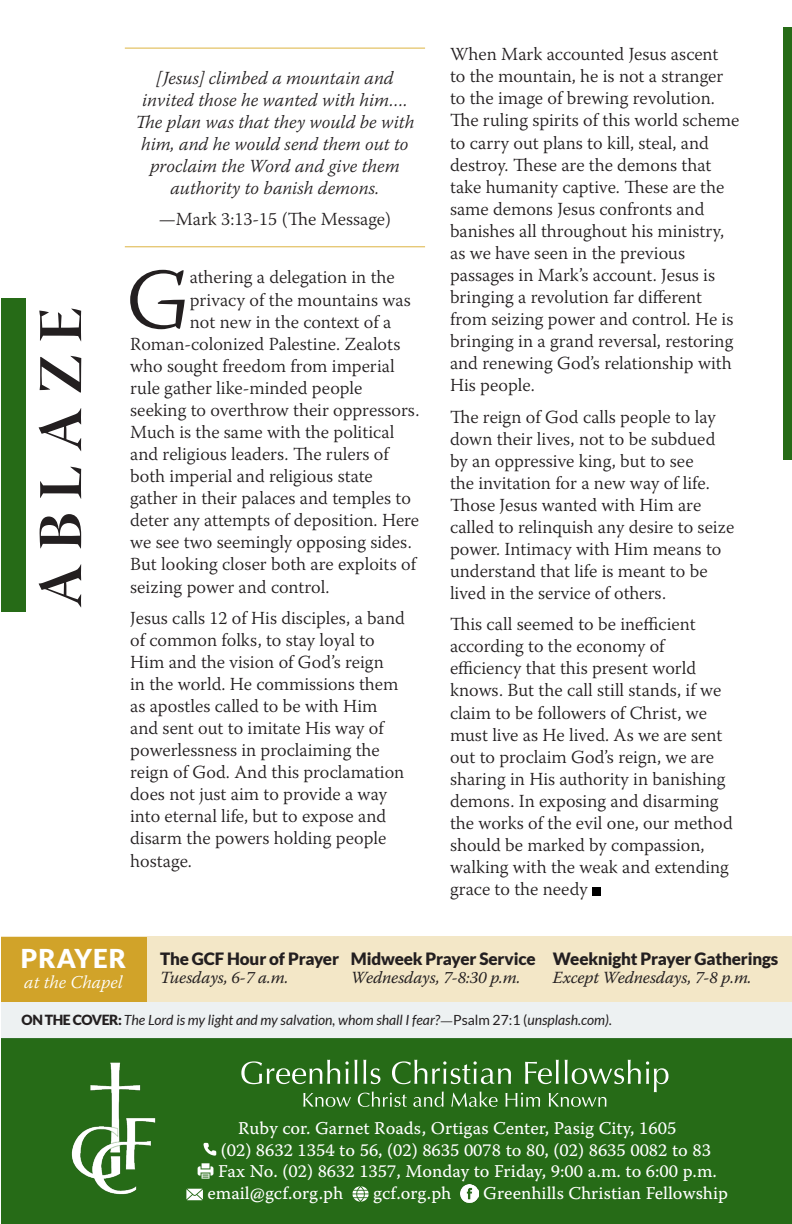
<style>
.page{position:relative;width:792px;height:1224px;background:#fff}
.page>*{position:absolute;margin:0;border:0;box-sizing:border-box;transform-origin:0 0}
.t1{font:300 85.4px "Warnock Pro";color:#231f20}
.t2{font:62px "Warnock Pro Bold Disp";letter-spacing:.215em;color:#231f20}
.t3{font:900 26px "Lato";letter-spacing:.04em;color:#fff}
.t4{font:300 18.4px/22px "Warnock Pro";color:#231f20}
.t5{font:italic 300 18.4px/22px "Warnock Pro";color:#231f20;text-align:center}
.t6{font:18px "Warnock Pro Capt";color:#fff}
.t7{font:italic 300 18px "Warnock Pro";color:#fff}
.t8{font:900 17px/18px "Lato";letter-spacing:-.01em;color:#231f20}
.t9{font:italic 17px "Warnock Pro";letter-spacing:-.01em;color:#231f20}
.t10{font:italic 14px "Lato";color:#231f20}
.s1{font-family:"Warnock Pro";font-weight:400;font-style:italic}
.s2{font-weight:900;font-style:normal}
.s3{font-family:"Warnock Pro";font-style:normal}
.s4{font-style:normal}
</style>
<div class="page">
<div style="left:1px;top:1038px;width:791px;height:186px;background:#266b17"></div>
<img style="left:71px;top:1062px;width:85px;height:133px">
<svg style="left:241px;top:1060px;width:427px;height:47px"></svg>
<div style="left:1px;top:1002px;width:791px;height:36px;background:#edf1f2"></div>
<div style="left:1px;top:937px;width:791px;height:65px;background:#f3e7c7"></div>
<div style="left:1px;top:937px;width:146px;height:65px;background:#d1a329"></div>
<svg style="left:204px;top:1143px;width:12px;height:13px"></svg>
<svg style="left:198px;top:1163px;width:15px;height:16px"></svg>
<svg style="left:186px;top:1189px;width:17px;height:11px"></svg>
<svg style="left:353px;top:1186px;width:16px;height:16px"></svg>
<img style="left:461px;top:1185px;width:18px;height:18px">
<div style="left:1px;top:298px;width:25px;height:314px;background:#266b17"></div>
<div style="left:592px;top:887px;width:8px;height:8px;background:#000"></div>
<hr style="left:125px;top:48px;width:300px;height:1px;background:#ddb441">
<hr style="left:125px;top:246px;width:300px;height:1px;background:#ddb441">
<div style="left:783px;top:27px;width:9px;height:433px;background:#266b17"></div>
<p class="t2" style="left:23px;top:608px;width:302px;rotate:-90deg">ABLAZE</p>
<p class="t5" style="left:136px;top:67px;width:280px">[Jesus] climbed a mountain and invited those he wanted with him….<br>The plan was that they would be with him, and he would send them out to proclaim the Word and give them authority to banish demons.</p>
<p class="t4" style="left:159px;top:208px;width:234px">—Mark 3:13-15 (The Message)</p>
<p class="t1" style="left:126px;top:248px;width:65px">G</p>
<p class="t4" style="left:190px;top:266px;width:207px">athering a delegation in the</p>
<p class="t4" style="left:190px;top:288px;width:223px">privacy of the mountains was</p>
<p class="t4" style="left:190px;top:310px;width:203px">not new in the context of a</p>
<p class="t4" style="left:130px;top:332px;width:272px">Roman-colonized Palestine. Zealots</p>
<p class="t4" style="left:130px;top:354px;width:266px">who sought freedom from imperial</p>
<p class="t4" style="left:130px;top:377px;width:234px">rule gather like-minded people</p>
<p class="t4" style="left:130px;top:399px;width:291px">seeking to overthrow their oppressors.</p>
<p class="t4" style="left:130px;top:421px;width:266px">Much is the same with the political</p>
<p class="t4" style="left:130px;top:443px;width:260px">and religious leaders. The rulers of</p>
<p class="t4" style="left:130px;top:465px;width:244px">both imperial and religious state</p>
<p class="t4" style="left:130px;top:487px;width:282px">gather in their palaces and temples to</p>
<p class="t4" style="left:130px;top:509px;width:290px">deter any attempts of deposition. Here</p>
<p class="t4" style="left:130px;top:531px;width:283px">we see two seemingly opposing sides.</p>
<p class="t4" style="left:130px;top:553px;width:287px">But looking closer both are exploits of</p>
<p class="t4" style="left:130px;top:575px;width:201px">seizing power and control.</p>
<p class="t4" style="left:130px;top:606px;width:276px">Jesus calls 12 of His disciples, a band of common folks, to stay loyal to<br>Him and the vision of God’s reign<br>in the world. He commissions them as apostles called to be with Him and sent out to imitate His way of powerlessness in proclaiming the reign of God. And this proclamation does not just aim to provide a way into eternal life, but to expose and disarm the powers holding people hostage.</p>
<p class="t4" style="left:450px;top:43px;width:291px">When Mark accounted Jesus ascent<br>to the mountain, he is not a stranger to the image of brewing revolution.<br>The ruling spirits of this world scheme to carry out plans to kill, steal, and destroy. These are the demons that take humanity captive. These are the same demons Jesus confronts and banishes all throughout his ministry, as we have seen in the previous passages in Mark’s account. Jesus is bringing a revolution far different from seizing power and control. He is bringing in a grand reversal, restoring and renewing God’s relationship with His people.</p>
<p class="t4" style="left:450px;top:405px;width:286px">The reign of God calls people to lay down their lives, not to be subdued by an oppressive king, but to see<br>the invitation for a new way of life.<br>Those Jesus wanted with Him are called to relinquish any desire to seize power. Intimacy with Him means to understand that life is meant to be lived in the service of others.</p>
<p class="t4" style="left:450px;top:613px;width:284px">This call seemed to be inefficient according to the economy of efficiency that this present world knows. But the call still stands, if we claim to be followers of Christ, we must live as He lived. As we are sent out to proclaim God’s reign, we are sharing in His authority in banishing demons. In exposing and disarming the works of the evil one, our method should be marked by compassion, walking with the weak and extending grace to the needy</p>
<p class="t3" style="left:21px;top:943px;width:107px">PRAYER</p>
<p class="t7" style="left:24px;top:971px;width:100px">at the Chapel</p>
<p class="t8" style="left:160px;top:950px;width:181px">The GCF Hour of Prayer</p>
<p class="t9" style="left:160px;top:968px;width:130px">Tuesdays, 6-7 a.m.</p>
<p class="t8" style="left:351px;top:950px;width:186px">Midweek Prayer Service</p>
<p class="t9" style="left:351px;top:968px;width:171px">Wednesdays, 7-8:30 p.m.</p>
<p class="t8" style="left:553px;top:950px;width:227px">Weeknight Prayer Gatherings<br><span class="s1">Except Wednesdays, 7-8 p.m.</span></p>
<p class="t10" style="left:22px;top:1013px;width:592px"><span class="s2">ON THE COVER:</span> The Lord is my light and my salvation, whom shall I fear?<span class="s3">—</span><span class="s4">Psalm 27:1 (</span>unsplash.com).</p>
<p class="t6" style="left:238px;top:1117px;width:440px">Ruby cor. Garnet Roads, Ortigas Center, Pasig City, 1605</p>
<p class="t6" style="left:221px;top:1139px;width:492px">(02) 8632 1354 to 56, (02) 8635 0078 to 80, (02) 8635 0082 to 83</p>
<p class="t6" style="left:218px;top:1160px;width:500px">Fax No. (02) 8632 1357, Monday to Friday, 9:00 a.m. to 6:00 p.m.</p>
<p class="t6" style="left:208px;top:1182px;width:137px">email@gcf.org.ph</p>
<p class="t6" style="left:373px;top:1182px;width:80px">gcf.org.ph</p>
<p class="t6" style="left:483px;top:1182px;width:246px">Greenhills Christian Fellowship</p>
</div>
